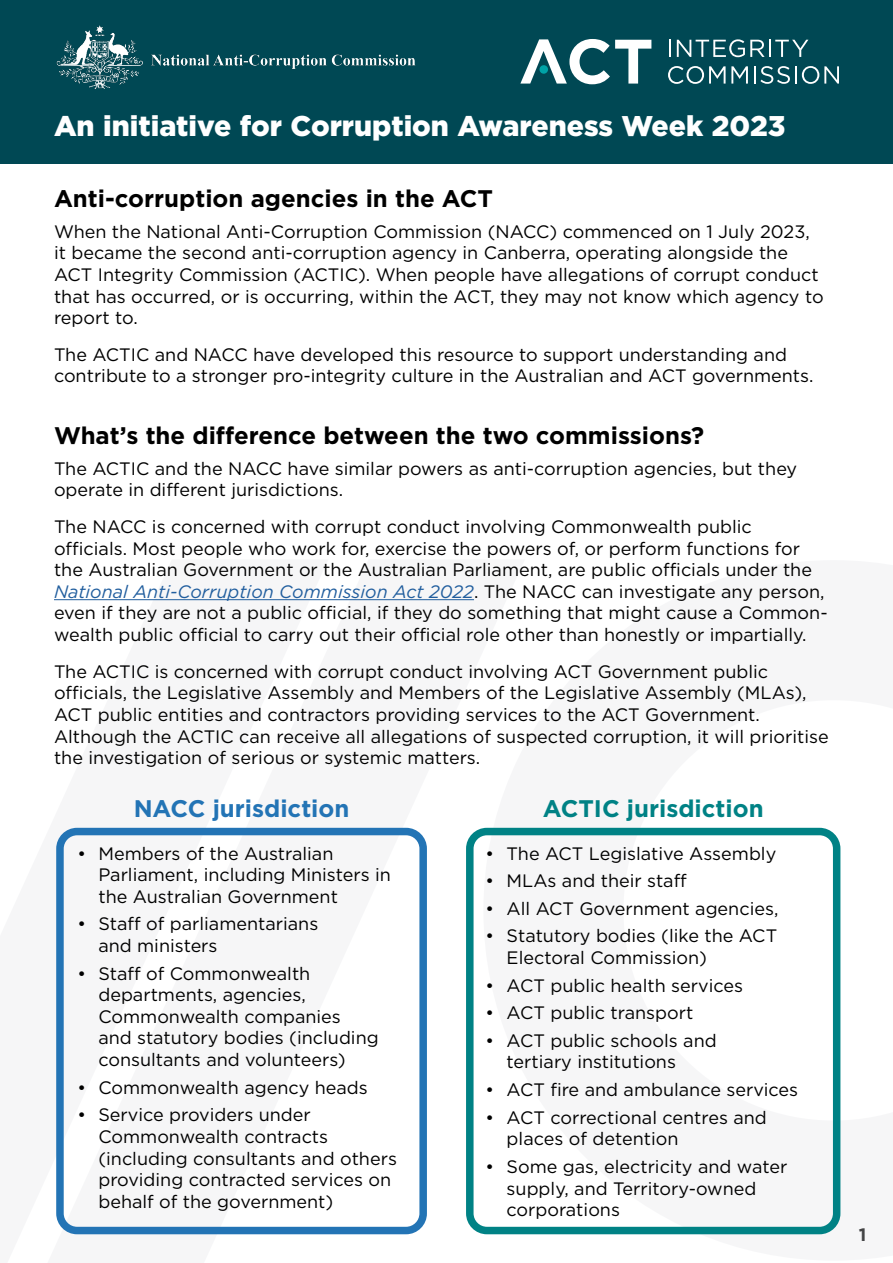
<style>
.page{position:relative;width:893px;height:1263px;background:#fff}
.page>*{position:absolute;margin:0;border:0;box-sizing:border-box;transform-origin:0 0}
.Heading_1{font:900 28.5px "Gotham";color:#fff}
.Heading_2{font:700 24px "Gotham";color:#000}
.Heading_3_ACTIC_Accessible_Teal{font:700 24px "Gotham";color:#008285}
.Heading_3_blue{font:700 24px "Gotham";color:#2374b5}
.Bullets{font:18px/21.6px "Gotham";color:#000}
.t1{font:700 18px "Gotham";color:#000}
.s1{font-style:italic;color:#215e9e}
</style>
<div class="page">
<div style="left:0;top:0;width:893px;height:163px;background:#004854"></div>
<img style="left:56px;top:25px;width:360px;height:65px">
<svg style="left:669px;top:40px;width:2px;height:17px"></svg>
<svg style="left:677px;top:39px;width:131px;height:18px"></svg>
<svg style="left:668px;top:66px;width:80px;height:18px"></svg>
<svg style="left:754px;top:66px;width:85px;height:18px"></svg>
<svg style="left:520px;top:39px;width:131px;height:45px"></svg>
<div style="left:539px;top:65px;width:9px;height:9px;background:#00a3a7;border-radius:50%"></div>
<hr style="left:54px;top:599px;width:420px;height:1px;background:#215e9e">
<div style="left:56px;top:828px;width:371px;height:406px;border:8px solid #2374b5;border-radius:17px"></div>
<div style="left:466px;top:828px;width:374px;height:406px;border:8px solid #008285;border-radius:17px"></div>
<h1 class="Heading_1" style="left:54px;top:106px;width:733px">An initiative for Corruption Awareness Week 2023</h1>
<h2 class="Heading_2" style="left:54px;top:183px;width:441px">Anti-corruption agencies in the ACT</h2>
<p class="Bullets" style="left:54px;top:220px;width:771px">When the National Anti-Corruption Commission (NACC) commenced on 1 July 2023, it became the second anti-corruption agency in Canberra, operating alongside the ACT Integrity Commission (ACTIC). When people have allegations of corrupt conduct that has occurred, or is occurring, within the ACT, they may not know which agency to report to.</p>
<p class="Bullets" style="left:54px;top:343px;width:761px">The ACTIC and NACC have developed this resource to support understanding and contribute to a stronger pro-integrity culture in the Australian and ACT governments.</p>
<h2 class="Heading_2" style="left:54px;top:420px;width:652px">What’s the difference between the two commissions?</h2>
<p class="Bullets" style="left:54px;top:457px;width:745px">The ACTIC and the NACC have similar powers as anti-corruption agencies, but they operate in different jurisdictions.</p>
<p class="Bullets" style="left:54px;top:515px;width:775px">The NACC is concerned with corrupt conduct involving Commonwealth public officials. Most people who work for, exercise the powers of, or perform functions for the Australian Government or the Australian Parliament, are public officials under the <span class="s1">National Anti-Corruption Commission Act 2022</span>. The NACC can investigate any person, even if they are not a public official, if they do something that might cause a Common&shy;wealth public official to carry out their official role other than honestly or impartially.</p>
<p class="Bullets" style="left:54px;top:660px;width:776px">The ACTIC is concerned with corrupt conduct involving ACT Government public officials, the Legislative Assembly and Members of the Legislative Assembly (MLAs), ACT public entities and contractors providing services to the ACT Government.<br>Although the ACTIC can receive all allegations of suspected corruption, it will prioritise the investigation of serious or systemic matters.</p>
<h3 class="Heading_3_blue" style="left:134px;top:792px;width:217px">NACC jurisdiction</h3>
<p class="Bullets" style="left:98px;top:842px;width:294px;text-indent:-21px">• Members of the Australian<br>Parliament, including Ministers in the Australian Government</p>
<p class="Bullets" style="left:98px;top:913px;width:221px;text-indent:-21px">• Staff of parliamentarians and ministers</p>
<p class="Bullets" style="left:98px;top:962px;width:282px;text-indent:-21px">• Staff of Commonwealth departments, agencies,<br>Commonwealth companies and statutory bodies (including consultants and volunteers)</p>
<p class="Bullets" style="left:77px;top:1076px;width:292px">• Commonwealth agency heads</p>
<p class="Bullets" style="left:98px;top:1104px;width:300px;text-indent:-21px">• Service providers under<br>Commonwealth contracts (including consultants and others providing contracted services on behalf of the government)</p>
<h3 class="Heading_3_ACTIC_Accessible_Teal" style="left:543px;top:792px;width:222px">ACTIC jurisdiction</h3>
<p class="Bullets" style="left:486px;top:842px;width:292px">• The ACT Legislative Assembly</p>
<p class="Bullets" style="left:486px;top:870px;width:203px">• MLAs and their staff</p>
<p class="Bullets" style="left:486px;top:897px;width:294px">• All ACT Government agencies,</p>
<p class="Bullets" style="left:507px;top:925px;width:272px;text-indent:-21px">• Statutory bodies (like the ACT<br>Electoral Commission)</p>
<p class="Bullets" style="left:486px;top:974px;width:259px">• ACT public health services</p>
<p class="Bullets" style="left:486px;top:1002px;width:209px">• ACT public transport</p>
<p class="Bullets" style="left:507px;top:1029px;width:212px;text-indent:-21px">• ACT public schools and tertiary institutions</p>
<p class="Bullets" style="left:486px;top:1078px;width:314px">• ACT fire and ambulance services</p>
<p class="Bullets" style="left:507px;top:1106px;width:262px;text-indent:-21px">• ACT correctional centres and places of detention</p>
<p class="Bullets" style="left:507px;top:1155px;width:282px;text-indent:-21px">• Some gas, electricity and water supply, and Territory-owned corporations</p>
<p class="t1" style="left:859px;top:1222px;width:9px">1</p>
</div>
